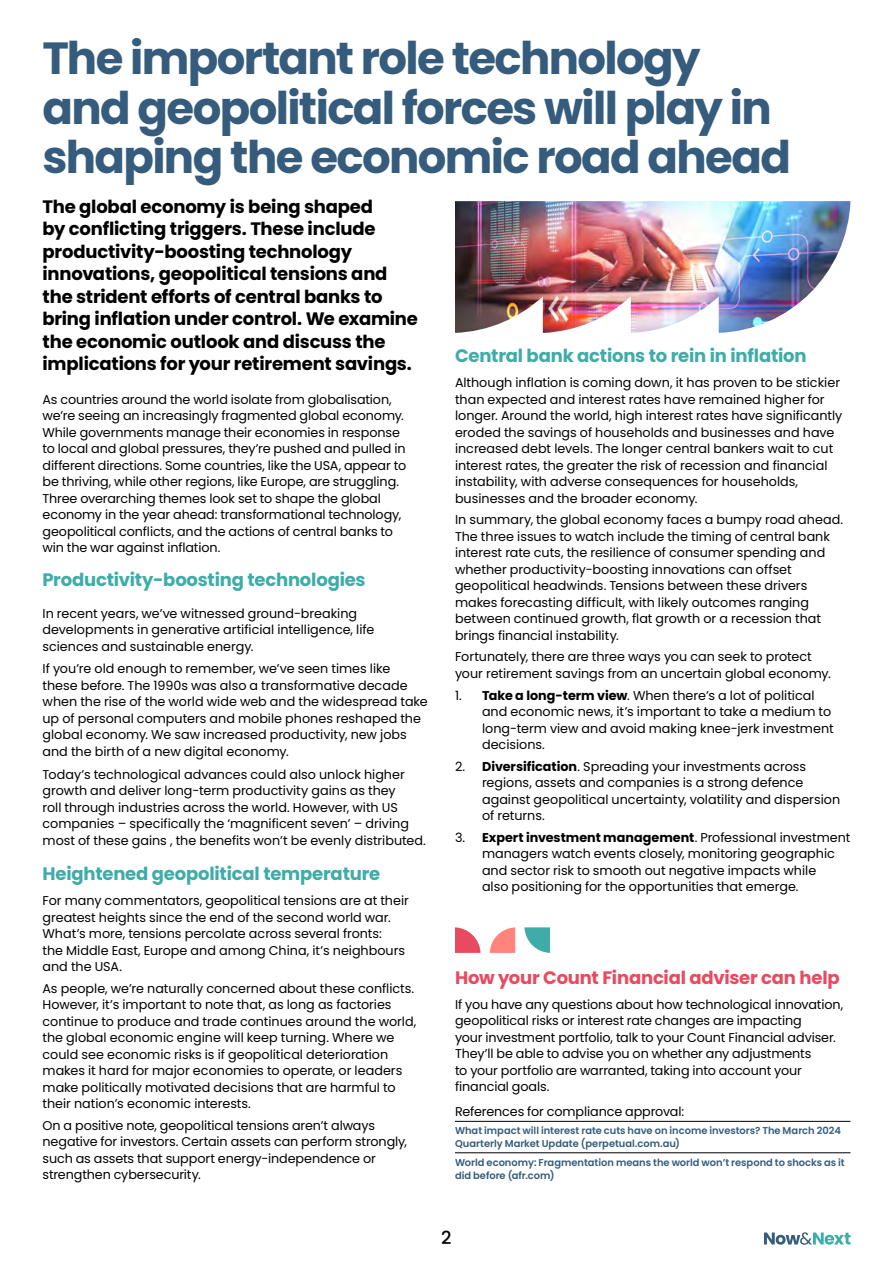
<style>
.page{position:relative;width:893px;height:1263px;background:#fff}
.page>*{position:absolute;margin:0;border:0;box-sizing:border-box;transform-origin:0 0}
.t1{font:700 45px/49.5px "Poppins";letter-spacing:-.035em;color:#355c7d}
.t2{font:700 18px/22.5px "Poppins";letter-spacing:-.01em;color:#000}
.t3{font:700 18px "Poppins";letter-spacing:-.01em;color:#3eaca8}
.t4{font:700 18px "Poppins";letter-spacing:-.01em;color:#e84a5f}
.t5{font:500 18px "Poppins";color:#000}
.t6{font:12.75px/16.5px "Poppins";letter-spacing:-.005em;color:#000}
.t7{font:600 9.9px/13.2px "Poppins";color:#355c7d}
.s1{font-weight:700}
</style>
<div class="page">
<svg style="left:764px;top:1232px;width:86px;height:13px"></svg>
<svg style="left:490px;top:927px;width:25px;height:26px"></svg>
<svg style="left:524px;top:927px;width:26px;height:26px"></svg>
<svg style="left:455px;top:927px;width:25px;height:26px"></svg>
<hr style="left:455px;top:1121px;width:395px;height:1px;background:#000">
<hr style="left:455px;top:1152px;width:395px;height:1px;background:#000">
<img style="left:455px;top:201px;width:395px;height:132px">
<h1 class="t1" style="left:43px;top:34px;width:750px">The important role technology and geopolitical forces will play in shaping the economic road ahead</h1>
<p class="t2" style="left:43px;top:195px;width:377px">The global economy is being shaped<br>by conflicting triggers. These include productivity-boosting technology innovations, geopolitical tensions and the strident efforts of central banks to bring inflation under control. We examine the economic outlook and discuss the implications for your retirement savings.</p>
<p class="t6" style="left:43px;top:391px;width:365px">As countries around the world isolate from globalisation, we’re seeing an increasingly fragmented global economy.<br>While governments manage their economies in response to local and global pressures, they’re pushed and pulled in different directions. Some countries, like the USA, appear to be thriving, while other regions, like Europe, are struggling.<br>Three overarching themes look set to shape the global economy in the year ahead: transformational technology, geopolitical conflicts, and the actions of central banks to win the war against inflation.</p>
<h2 class="t3" style="left:43px;top:569px;width:325px">Productivity-boosting technologies</h2>
<p class="t6" style="left:43px;top:605px;width:333px">In recent years, we’ve witnessed ground-breaking developments in generative artificial intelligence, life sciences and sustainable energy.</p>
<p class="t6" style="left:43px;top:661px;width:387px">If you’re old enough to remember, we’ve seen times like these before. The 1990s was also a transformative decade when the rise of the world wide web and the widespread take up of personal computers and mobile phones reshaped the global economy. We saw increased productivity, new jobs and the birth of a new digital economy.</p>
<p class="t6" style="left:43px;top:766px;width:385px">Today’s technological advances could also unlock higher growth and deliver long-term productivity gains as they<br>roll through industries across the world. However, with US companies – specifically the ‘magnificent seven’ – driving most of these gains , the benefits won’t be evenly distributed.</p>
<h2 class="t3" style="left:43px;top:863px;width:339px">Heightened geopolitical temperature</h2>
<p class="t6" style="left:43px;top:892px;width:368px">For many commentators, geopolitical tensions are at their greatest heights since the end of the second world war.<br>What’s more, tensions percolate across several fronts:<br>the Middle East, Europe and among China, it’s neighbours and the USA.</p>
<p class="t6" style="left:43px;top:980px;width:375px">As people, we’re naturally concerned about these conflicts.<br>However, it’s important to note that, as long as factories continue to produce and trade continues around the world, the global economic engine will keep turning. Where we could see economic risks is if geopolitical deterioration makes it hard for major economies to operate, or leaders make politically motivated decisions that are harmful to their nation’s economic interests.</p>
<p class="t6" style="left:43px;top:1117px;width:366px">On a positive note, geopolitical tensions aren’t always negative for investors. Certain assets can perform strongly, such as assets that support energy-independence or strengthen cybersecurity.</p>
<h2 class="t3" style="left:455px;top:345px;width:353px">Central bank actions to rein in inflation</h2>
<p class="t6" style="left:455px;top:375px;width:389px">Although inflation is coming down, it has proven to be stickier than expected and interest rates have remained higher for longer. Around the world, high interest rates have significantly eroded the savings of households and businesses and have increased debt levels. The longer central bankers wait to cut interest rates, the greater the risk of recession and financial instability, with adverse consequences for households, businesses and the broader economy.</p>
<p class="t6" style="left:455px;top:512px;width:390px">In summary, the global economy faces a bumpy road ahead.<br>The three issues to watch include the timing of central bank interest rate cuts, the resilience of consumer spending and whether productivity-boosting innovations can offset geopolitical headwinds. Tensions between these drivers makes forecasting difficult, with likely outcomes ranging between continued growth, flat growth or a recession that brings financial instability.</p>
<p class="t6" style="left:455px;top:649px;width:377px">Fortunately, there are three ways you can seek to protect your retirement savings from an uncertain global economy.</p>
<p class="t6" style="left:482px;top:687px;width:353px;text-indent:-27px">1. <span class="s1">Take a long-term view</span>. When there’s a lot of political and economic news, it’s important to take a medium to long-term view and avoid making knee-jerk investment decisions.</p>
<p class="t6" style="left:482px;top:758px;width:360px;text-indent:-27px">2. <span class="s1">Diversification</span>. Spreading your investments across regions, assets and companies is a strong defence against geopolitical uncertainty, volatility and dispersion of returns.</p>
<p class="t6" style="left:482px;top:829px;width:370px;text-indent:-27px">3. <span class="s1">Expert investment management</span>. Professional investment managers watch events closely, monitoring geographic and sector risk to smooth out negative impacts while<br>also positioning for the opportunities that emerge.</p>
<h2 class="t4" style="left:455px;top:967px;width:386px">How your Count Financial adviser can help</h2>
<p class="t6" style="left:455px;top:996px;width:390px">If you have any questions about how technological innovation, geopolitical risks or interest rate changes are impacting<br>your investment portfolio, talk to your Count Financial adviser.<br>They’ll be able to advise you on whether any adjustments<br>to your portfolio are warranted, taking into account your financial goals.</p>
<p class="t6" style="left:455px;top:1103px;width:231px">References for compliance approval:</p>
<p class="t7" style="left:455px;top:1124px;width:387px">What impact will interest rate cuts have on income investors? The March 2024<br>Quarterly Market Update (perpetual.com.au)</p>
<p class="t7" style="left:455px;top:1156px;width:391px">World economy: Fragmentation means the world won’t respond to shocks as it did before (afr.com)</p>
<h2 class="t5" style="left:441px;top:1227px;width:12px">2</h2>
</div>
